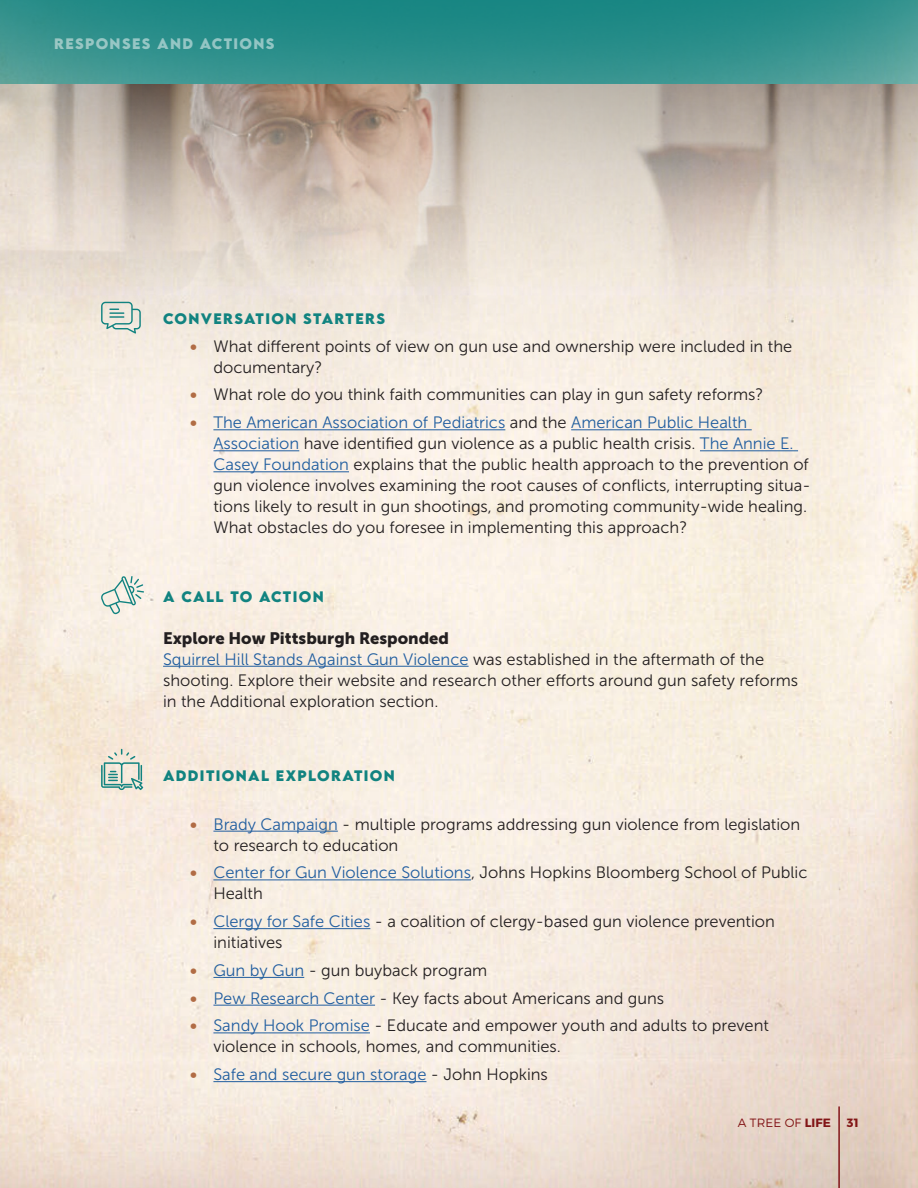
<style>
.page{position:relative;width:918px;height:1188px;background:#fff}
.page>*{position:absolute;margin:0;border:0;box-sizing:border-box;transform-origin:0 0}
.Bullet_Copy{font:16.5px/21px "Museo Sans 300";color:#231f20}
.Body_copy{font:16.5px/21px "Museo Sans 300";color:#231f20}
.Bullet_Copy-2{font:16.5px "Museo Sans 300";color:#215e9f}
.Body_copy-2{font:16.5px "Museo Sans 900";color:#231f20}
.t1{font:700 13.5px "LEMONMILK";letter-spacing:.1em;color:#118380}
.t2{font:700 13.5px "LEMONMILK";letter-spacing:.1em;color:#88c1c1}
.t3{font:300 12px "Montserrat";letter-spacing:.01em;color:#821517}
.t4{font:700 12px "Montserrat";color:#821517}
.s1{font-family:"Museo Sans 700";color:#b16c45}
.s2{color:#215e9f}
.s3{color:#231f20}
.s4{font-weight:700}
</style>
<div class="page">
<img style="left:0;top:423px;width:918px;height:765px">
<img style="left:0;top:83px;width:918px;height:340px">
<svg style="left:0;top:0;width:918px;height:83px;background:#2e908b"></svg>
<hr style="left:213px;top:429px;width:292px;height:1px;background:#215e9f">
<hr style="left:571px;top:429px;width:181px;height:1px;background:#215e9f">
<hr style="left:213px;top:450px;width:86px;height:1px;background:#215e9f">
<hr style="left:700px;top:450px;width:98px;height:1px;background:#215e9f">
<hr style="left:213px;top:471px;width:136px;height:1px;background:#215e9f">
<svg style="left:101px;top:302px;width:40px;height:32px"></svg>
<svg style="left:101px;top:576px;width:43px;height:38px;background:#d0dcd3"></svg>
<hr style="left:163px;top:666px;width:306px;height:1px;background:#215e9f">
<hr style="left:213px;top:831px;width:125px;height:1px;background:#215e9f">
<hr style="left:213px;top:879px;width:258px;height:1px;background:#215e9f">
<hr style="left:213px;top:928px;width:157px;height:1px;background:#215e9f">
<hr style="left:213px;top:977px;width:91px;height:1px;background:#215e9f">
<hr style="left:213px;top:1005px;width:162px;height:1px;background:#215e9f">
<hr style="left:213px;top:1032px;width:157px;height:1px;background:#215e9f">
<hr style="left:213px;top:1081px;width:213px;height:1px;background:#215e9f">
<svg style="left:101px;top:749px;width:42px;height:41px;background:#bccec2"></svg>
<hr style="left:838px;top:1106px;width:2px;height:82px;background:#821517">
<p class="t2" style="left:54px;top:35px;width:222px">RESPONSES AND ACTIONS</p>
<p class="t1" style="left:163px;top:309px;width:224px">CONVERSATION STARTERS</p>
<p class="Bullet_Copy" style="left:213px;top:336px;width:580px;text-indent:-23px"><span class="s1">•</span> What different points of view on gun use and ownership were included in the documentary?</p>
<p class="Bullet_Copy" style="left:190px;top:384px;width:575px"><span class="s1">•</span> What role do you think faith communities can play in gun safety reforms?</p>
<p class="Bullet_Copy" style="left:213px;top:412px;width:597px;text-indent:-23px"><span class="s1">•</span> <span class="s2">The American Association of Pediatrics</span> and the <span class="s2">American Public Health Association</span> have identified gun violence as a public health crisis. <span class="s2">The Annie E.<br>Casey Foundation</span> explains that the public health approach to the prevention of gun violence involves examining the root causes of conflicts, interrupting situa&shy;tions likely to result in gun shootings, and promoting community-wide healing.<br>What obstacles do you foresee in implementing this approach?</p>
<p class="t1" style="left:163px;top:587px;width:162px">A CALL TO ACTION</p>
<p class="Body_copy-2" style="left:163px;top:628px;width:288px">Explore How Pittsburgh Responded</p>
<p class="Body_copy" style="left:163px;top:649px;width:637px"><span class="s2">Squirrel Hill Stands Against Gun Violence</span> was established in the aftermath of the shooting. Explore their website and research other efforts around gun safety reforms in the Additional exploration section.</p>
<p class="t1" style="left:163px;top:766px;width:233px">ADDITIONAL EXPLORATION</p>
<p class="Bullet_Copy" style="left:213px;top:813px;width:588px;text-indent:-23px"><span class="s1">•</span> <span class="s2">Brady Campaign</span> - multiple programs addressing gun violence from legislation to research to education</p>
<p class="Bullet_Copy" style="left:213px;top:862px;width:596px;text-indent:-23px"><span class="s1">•</span> <span class="s2">Center for Gun Violence Solutions</span>, Johns Hopkins Bloomberg School of Public<br>Health</p>
<p class="Bullet_Copy" style="left:213px;top:911px;width:563px;text-indent:-23px"><span class="s1">•</span> <span class="s2">Clergy for Safe Cities</span> - a coalition of clergy-based gun violence prevention initiatives</p>
<p class="Bullet_Copy" style="left:190px;top:960px;width:299px"><span class="s1">•</span> <span class="s2">Gun by Gun</span> - gun buyback program</p>
<p class="Bullet_Copy" style="left:190px;top:987px;width:476px"><span class="s1">•</span> <span class="s2">Pew Research Center</span> - Key facts about Americans and guns</p>
<p class="Bullet_Copy" style="left:213px;top:1015px;width:557px;text-indent:-23px"><span class="s1">•</span> <span class="s2">Sandy Hook Promise</span> - Educate and empower youth and adults to prevent violence in schools, homes, and communities.</p>
<p class="Bullet_Copy-2" style="left:190px;top:1065px;width:359px"><span class="s1">•</span> Safe and secure gun storage <span class="s3">- John Hopkins</span></p>
<p class="t3" style="left:738px;top:1115px;width:95px">A TREE OF <span class="s4">LIFE</span></p>
<p class="t4" style="left:847px;top:1115px;width:13px">31</p>
</div>
